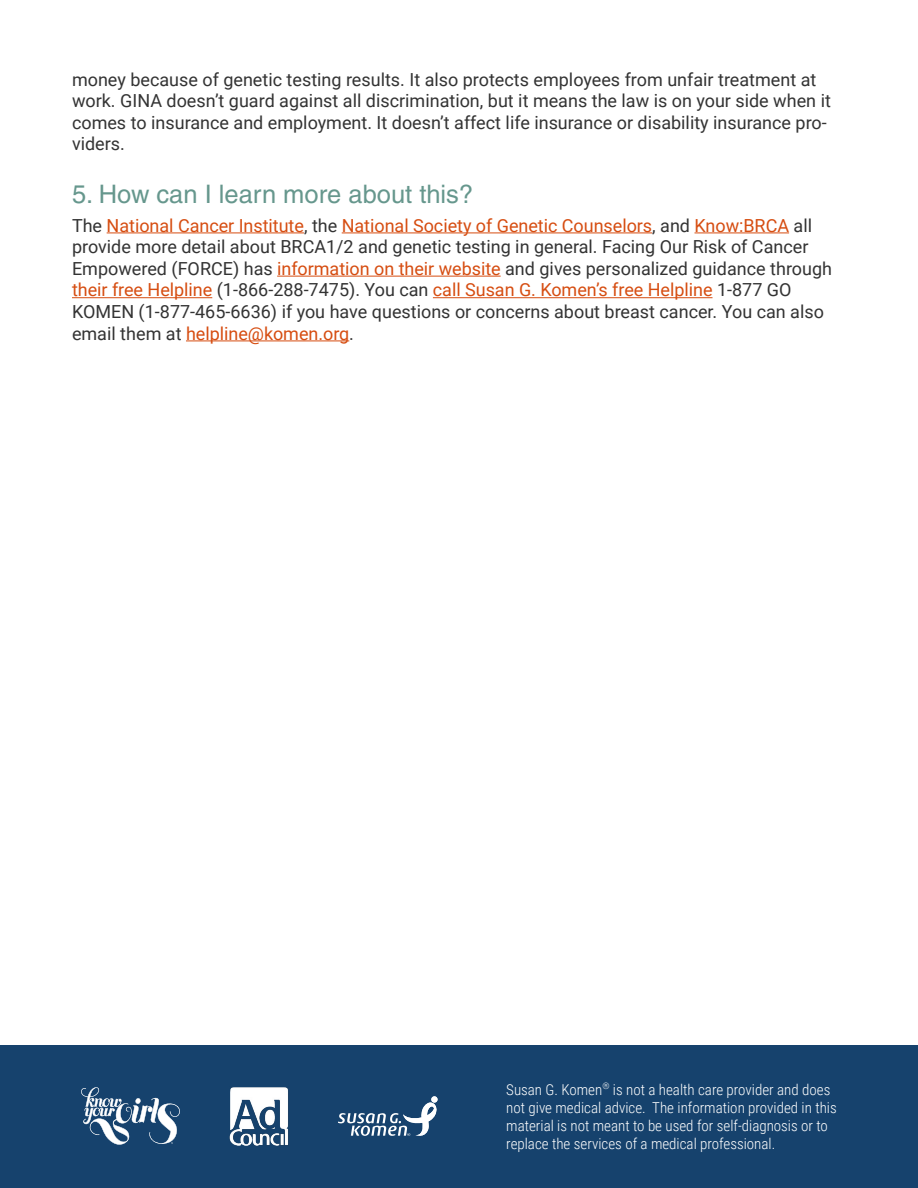
<style>
.page{position:relative;width:918px;height:1188px;background:#fff}
.page>*{position:absolute;margin:0;border:0;box-sizing:border-box;transform-origin:0 0}
.t1{font:25.5px "Helvetica";color:#66978d}
.t2{font:18px/21.6px "Roboto";color:#333}
.t3{font:300 15px/18px "Roboto Condensed";color:#fff}
.s1{color:#d64d11}
</style>
<div class="page">
<hr style="left:107px;top:232px;width:197px;height:1px;background:#d64d11">
<hr style="left:342px;top:232px;width:310px;height:1px;background:#d64d11">
<hr style="left:695px;top:232px;width:94px;height:1px;background:#d64d11">
<hr style="left:277px;top:276px;width:224px;height:1px;background:#d64d11">
<hr style="left:72px;top:297px;width:140px;height:1px;background:#d64d11">
<hr style="left:433px;top:297px;width:280px;height:1px;background:#d64d11">
<hr style="left:186px;top:340px;width:163px;height:1px;background:#d64d11">
<div style="left:0;top:1046px;width:918px;height:142px;background:#16426d"></div>
<img style="left:229px;top:1087px;width:59px;height:59px">
<svg style="left:338px;top:1096px;width:100px;height:40px"></svg>
<svg style="left:81px;top:1087px;width:99px;height:58px"></svg>
<p class="t2" style="left:72px;top:68px;width:760px">money because of genetic testing results. It also protects employees from unfair treatment at work. GINA doesn’t guard against all discrimination, but it means the law is on your side when it comes to insurance and employment. It doesn’t affect life insurance or disability insurance pro&shy;viders.</p>
<h1 class="t1" style="left:72px;top:179px;width:403px">5. How can I learn more about this?</h1>
<p class="t2" style="left:72px;top:214px;width:762px">The <span class="s1">National Cancer Institute</span>, the <span class="s1">National Society of Genetic Counselors</span>, and <span class="s1">Know:BRCA</span> all provide more detail about BRCA1/2 and genetic testing in general. Facing Our Risk of Cancer Empowered (FORCE) has <span class="s1">information on their website</span> and gives personalized guidance through <span class="s1">their free Helpline</span> (1-866-288-7475). You can <span class="s1">call Susan G. Komen’s free Helpline</span> 1-877 GO KOMEN (1-877-465-6636) if you have questions or concerns about breast cancer. You can also email them at <span class="s1">helpline@komen.org</span>.</p>
<p class="t3" style="left:506px;top:1080px;width:332px">Susan G. Komen<sup>®</sup> is not a health care provider and does not give medical advice. The information provided in this material is not meant to be used for self-diagnosis or to replace the services of a medical professional.</p>
</div>
